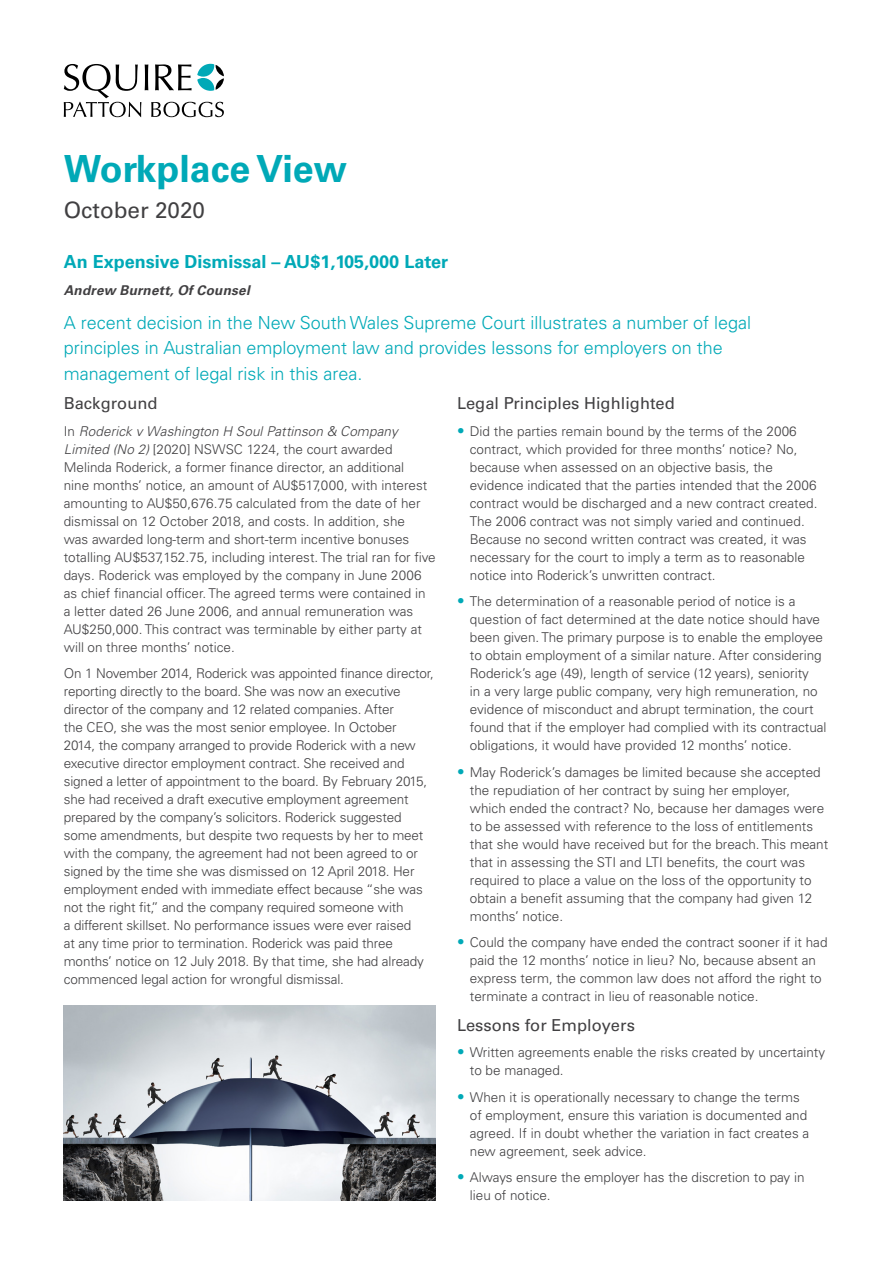
<style>
.page{position:relative;width:893px;height:1263px;background:#fff}
.page>*{position:absolute;margin:0;border:0;box-sizing:border-box;transform-origin:0 0}
.t1{font:700 37.5px "Univers LTCYR 65";color:#00a9b7}
.t2{font:22.5px "Univers LTCYR 55 Roman";color:#414042}
.t3{font:300 18px/25.5px "Univers LTCYR 45";color:#00a9b7}
.t4{font:700 18px "Univers LTCYR 65";color:#00a9b7}
.t5{font:16.5px "Univers LTCYR 55 Roman";color:#414042}
.t6{font:300 13.5px/18px "Univers LTCYR 45";color:#414042}
.t7{font:italic 700 13.5px "Univers LTCYR 65";letter-spacing:.015em;color:#414042}
.s1{font-style:italic}
.s2{font-family:"Univers LTCYR 47 Light Cond";font-weight:400;font-size:15px;color:#00a9b7}
</style>
<div class="page">
<svg style="left:64px;top:64px;width:160px;height:53px"></svg>
<img style="left:64px;top:1006px;width:372px;height:195px">
<h1 class="t1" style="left:64px;top:142px;width:285px">Workplace View</h1>
<h2 class="t2" style="left:64px;top:194px;width:143px">October 2020</h2>
<h3 class="t4" style="left:64px;top:249px;width:386px">An Expensive Dismissal – AU$1,105,000 Later</h3>
<p class="t7" style="left:64px;top:280px;width:187px">Andrew Burnett, Of Counsel</p>
<h3 class="t3" style="left:64px;top:309px;width:689px">A recent decision in the New South Wales Supreme Court illustrates a number of legal principles in Australian employment law and provides lessons for employers on the management of legal risk in this area.</h3>
<p class="t5" style="left:64px;top:392px;width:95px">Background</p>
<p class="t6" style="left:64px;top:422px;width:373px">In <span class="s1">Roderick v Washington H Soul Pattinson &amp; Company Limited (No 2)</span> [2020] NSWSC 1224, the court awarded Melinda Roderick, a former finance director, an additional<br>nine months’ notice, an amount of AU$517,000, with interest amounting to AU$50,676.75 calculated from the date of her dismissal on 12 October 2018, and costs. In addition, she<br>was awarded long-term and short-term incentive bonuses totalling AU$537,152.75, including interest. The trial ran for five days. Roderick was employed by the company in June 2006 as chief financial officer. The agreed terms were contained in<br>a letter dated 26 June 2006, and annual remuneration was AU$250,000. This contract was terminable by either party at will on three months’ notice.</p>
<p class="t6" style="left:64px;top:664px;width:372px">On 1 November 2014, Roderick was appointed finance director, reporting directly to the board. She was now an executive director of the company and 12 related companies. After<br>the CEO, she was the most senior employee. In October<br>2014, the company arranged to provide Roderick with a new executive director employment contract. She received and signed a letter of appointment to the board. By February 2015, she had received a draft executive employment agreement prepared by the company’s solicitors. Roderick suggested some amendments, but despite two requests by her to meet with the company, the agreement had not been agreed to or signed by the time she was dismissed on 12 April 2018. Her employment ended with immediate effect because “she was not the right fit,” and the company required someone with<br>a different skillset. No performance issues were ever raised<br>at any time prior to termination. Roderick was paid three months’ notice on 12 July 2018. By that time, she had already commenced legal action for wrongful dismissal.</p>
<p class="t5" style="left:457px;top:392px;width:219px">Legal Principles Highlighted</p>
<p class="t6" style="left:470px;top:422px;width:349px;text-indent:-13px"><span class="s2">•</span> Did the parties remain bound by the terms of the 2006 contract, which provided for three months’ notice? No, because when assessed on an objective basis, the evidence indicated that the parties intended that the 2006 contract would be discharged and a new contract created.<br>The 2006 contract was not simply varied and continued.<br>Because no second written contract was created, it was necessary for the court to imply a term as to reasonable notice into Roderick’s unwritten contract.</p>
<p class="t6" style="left:470px;top:592px;width:358px;text-indent:-13px"><span class="s2">•</span> The determination of a reasonable period of notice is a question of fact determined at the date notice should have been given. The primary purpose is to enable the employee to obtain employment of a similar nature. After considering Roderick’s age (49), length of service (12 years), seniority<br>in a very large public company, very high remuneration, no evidence of misconduct and abrupt termination, the court found that if the employer had complied with its contractual obligations, it would have provided 12 months’ notice.</p>
<p class="t6" style="left:470px;top:763px;width:360px;text-indent:-13px"><span class="s2">•</span> May Roderick’s damages be limited because she accepted the repudiation of her contract by suing her employer, which ended the contract? No, because her damages were to be assessed with reference to the loss of entitlements that she would have received but for the breach. This meant that in assessing the STI and LTI benefits, the court was required to place a value on the loss of the opportunity to obtain a benefit assuming that the company had given 12 months’ notice.</p>
<p class="t6" style="left:470px;top:933px;width:359px;text-indent:-13px"><span class="s2">•</span> Could the company have ended the contract sooner if it had paid the 12 months’ notice in lieu? No, because absent an express term, the common law does not afford the right to terminate a contract in lieu of reasonable notice.</p>
<p class="t5" style="left:457px;top:1013px;width:180px">Lessons for Employers</p>
<p class="t6" style="left:470px;top:1043px;width:357px;text-indent:-13px"><span class="s2">•</span> Written agreements enable the risks created by uncertainty to be managed.</p>
<p class="t6" style="left:470px;top:1088px;width:341px;text-indent:-13px"><span class="s2">•</span> When it is operationally necessary to change the terms of employment, ensure this variation is documented and agreed. If in doubt whether the variation in fact creates a new agreement, seek advice.</p>
<p class="t6" style="left:470px;top:1168px;width:336px;text-indent:-13px"><span class="s2">•</span> Always ensure the employer has the discretion to pay in lieu of notice.</p>
</div>
